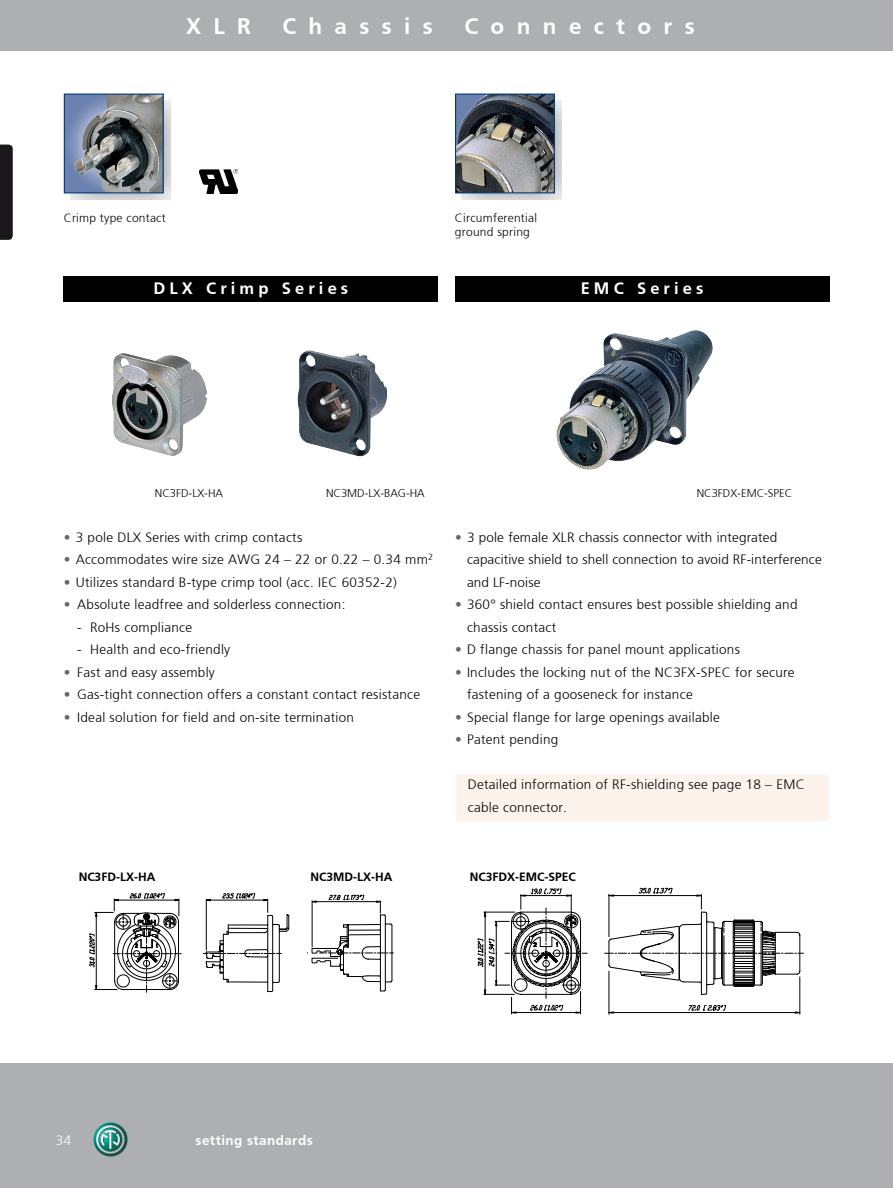
<style>
.page{position:relative;width:893px;height:1188px;background:#fff}
.page>*{position:absolute;margin:0;border:0;box-sizing:border-box;transform-origin:0 0}
.t1{font:700 22.5px "Frutiger";letter-spacing:.55em;color:#fff}
.t2{font:700 16.5px "Frutiger";letter-spacing:.25em;color:#fff}
.t3{font:300 13.5px/22.5px "Frutiger";letter-spacing:.02em;color:#000}
.t4{font:700 13.5px "Frutiger";letter-spacing:.03em;color:#fff}
.t5{font:300 13.5px "Frutiger";color:#fff}
.t6{font:300 12px/14.4px "Frutiger";letter-spacing:.02em;color:#000}
.t7{font:700 12px "Frutiger";color:#000}
.t8{font:300 11.25px "Frutiger";color:#000}
.s1{color:#68676c}
</style>
<div class="page">
<div style="left:0;top:0;width:893px;height:51px;background:#aeafb2"></div>
<div style="left:0;top:1063px;width:893px;height:125px;background:#aeafb2"></div>
<img style="left:94px;top:1123px;width:33px;height:33px">
<svg style="left:0;top:145px;width:13px;height:95px"></svg>
<div style="left:455px;top:774px;width:375px;height:48px;background:#fdf2ec;border:1px solid #fff"></div>
<div style="left:455px;top:276px;width:374px;height:26px;background:#000"></div>
<img style="left:461px;top:100px;width:100px;height:100px">
<img style="left:457px;top:96px;width:96px;height:95px">
<div style="left:455px;top:94px;width:100px;height:99px;border:1px solid #003c78"></div>
<svg style="left:688px;top:1005px;width:39px;height:6px"></svg>
<hr style="left:799px;top:977px;width:1px;height:37px;background:#000">
<hr style="left:609px;top:971px;width:1px;height:43px;background:#000">
<hr style="left:704px;top:1012px;width:96px;height:1px;background:#000">
<hr style="left:609px;top:1012px;width:95px;height:1px;background:#000">
<svg style="left:608px;top:1011px;width:6px;height:3px"></svg>
<svg style="left:604px;top:887px;width:199px;height:108px"></svg>
<hr style="left:609px;top:894px;width:1px;height:43px;background:#000">
<svg style="left:477px;top:888px;width:111px;height:126px"></svg>
<img style="left:557px;top:330px;width:156px;height:140px">
<div style="left:64px;top:276px;width:374px;height:26px;background:#000"></div>
<img style="left:112px;top:353px;width:95px;height:103px">
<img style="left:297px;top:350px;width:90px;height:107px">
<img style="left:70px;top:100px;width:100px;height:100px">
<svg style="left:66px;top:96px;width:8px;height:95px"></svg>
<img style="left:74px;top:96px;width:88px;height:95px">
<div style="left:64px;top:94px;width:100px;height:99px;border:1px solid #003c78"></div>
<svg style="left:89px;top:893px;width:200px;height:100px"></svg>
<svg style="left:311px;top:895px;width:82px;height:97px"></svg>
<img style="left:199px;top:170px;width:39px;height:23px">
<h1 class="t1" style="left:186px;top:13px;width:66px">XLR</h1>
<h1 class="t1" style="left:282px;top:13px;width:152px">Chassis</h1>
<h1 class="t1" style="left:464px;top:13px;width:232px">Connectors</h1>
<p class="t6" style="left:64px;top:210px;width:104px">Crimp type contact</p>
<p class="t6" style="left:455px;top:210px;width:84px">Circumferential ground spring</p>
<p class="t2" style="left:153px;top:279px;width:196px">DLX Crimp Series</p>
<p class="t2" style="left:581px;top:279px;width:124px">EMC Series</p>
<p class="t8" style="left:155px;top:487px;width:70px">NC3FD-LX-HA</p>
<p class="t8" style="left:326px;top:487px;width:100px">NC3MD-LX-BAG-HA</p>
<p class="t8" style="left:697px;top:487px;width:97px">NC3FDX-EMC-SPEC</p>
<p class="t3" style="left:64px;top:526px;width:240px"><span class="s1">•</span> 3 pole DLX Series with crimp contacts</p>
<p class="t3" style="left:64px;top:548px;width:371px"><span class="s1">•</span> Accommodates wire size AWG 24 – 22 or 0.22 – 0.34 mm<sup>2</sup></p>
<p class="t3" style="left:64px;top:571px;width:335px"><span class="s1">•</span> Utilizes standard B-type crimp tool (acc. IEC 60352-2)</p>
<p class="t3" style="left:64px;top:593px;width:283px"><span class="s1">•</span> Absolute leadfree and solderless connection:</p>
<p class="t3" style="left:77px;top:616px;width:116px">- RoHs compliance</p>
<p class="t3" style="left:77px;top:638px;width:155px">- Health and eco-friendly</p>
<p class="t3" style="left:64px;top:661px;width:153px"><span class="s1">•</span> Fast and easy assembly</p>
<p class="t3" style="left:64px;top:683px;width:358px"><span class="s1">•</span> Gas-tight connection offers a constant contact resistance</p>
<p class="t3" style="left:64px;top:706px;width:292px"><span class="s1">•</span> Ideal solution for field and on-site termination</p>
<p class="t3" style="left:467px;top:526px;width:356px;text-indent:-12px"><span class="s1">•</span> 3 pole female XLR chassis connector with integrated capacitive shield to shell connection to avoid RF-interference and LF-noise</p>
<p class="t3" style="left:467px;top:593px;width:332px;text-indent:-12px"><span class="s1">•</span> 360° shield contact ensures best possible shielding and chassis contact</p>
<p class="t3" style="left:455px;top:638px;width:286px"><span class="s1">•</span> D flange chassis for panel mount applications</p>
<p class="t3" style="left:467px;top:661px;width:329px;text-indent:-12px"><span class="s1">•</span> Includes the locking nut of the NC3FX-SPEC for secure fastening of a gooseneck for instance</p>
<p class="t3" style="left:455px;top:706px;width:266px"><span class="s1">•</span> Special flange for large openings available</p>
<p class="t3" style="left:455px;top:728px;width:105px"><span class="s1">•</span> Patent pending</p>
<p class="t3" style="left:468px;top:773px;width:338px">Detailed information of RF-shielding see page 18 – EMC cable connector.</p>
<p class="t7" style="left:79px;top:869px;width:78px">NC3FD-LX-HA</p>
<p class="t7" style="left:310px;top:869px;width:83px">NC3MD-LX-HA</p>
<p class="t7" style="left:470px;top:869px;width:108px">NC3FDX-EMC-SPEC</p>
<p class="t5" style="left:56px;top:1132px;width:17px">34</p>
<p class="t4" style="left:196px;top:1132px;width:119px">setting standards</p>
</div>
